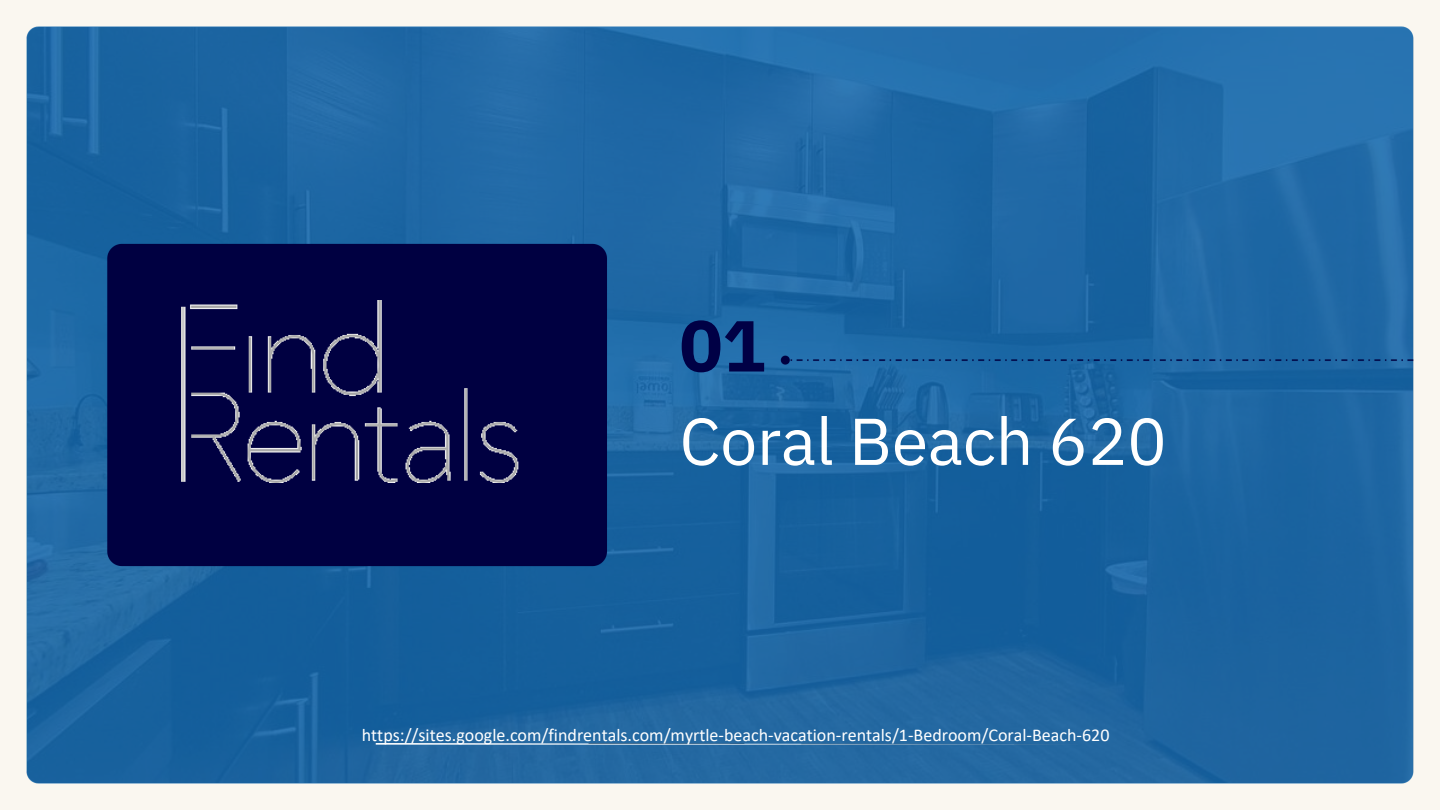
<style>
.page{position:relative;width:1440px;height:810px;background:#fff}
.page>*{position:absolute;margin:0;border:0;box-sizing:border-box;transform-origin:0 0}
.t1{font:700 72px "IBM Plex Sans";color:#000045}
.t2{font:66px "IBM Plex Sans";letter-spacing:-.005em;color:#fff}
.t3{font:18px "Calibri";color:#fff}
</style>
<div class="page">
<img style="left:19px;top:19px;width:1401px;height:771px">
<img style="left:182px;top:300px;width:351px;height:183px">
<img style="left:362px;top:744px;width:742px;height:1px">
<p class="t1" style="left:679px;top:298px;width:88px">01</p>
<p class="t2" style="left:679px;top:397px;width:489px">Coral Beach 620</p>
<h1 class="t3" style="left:362px;top:727px;width:749px">https://sites.google.com/findrentals.com/myrtle-beach-vacation-rentals/1-Bedroom/Coral-Beach-620</h1>
</div>
